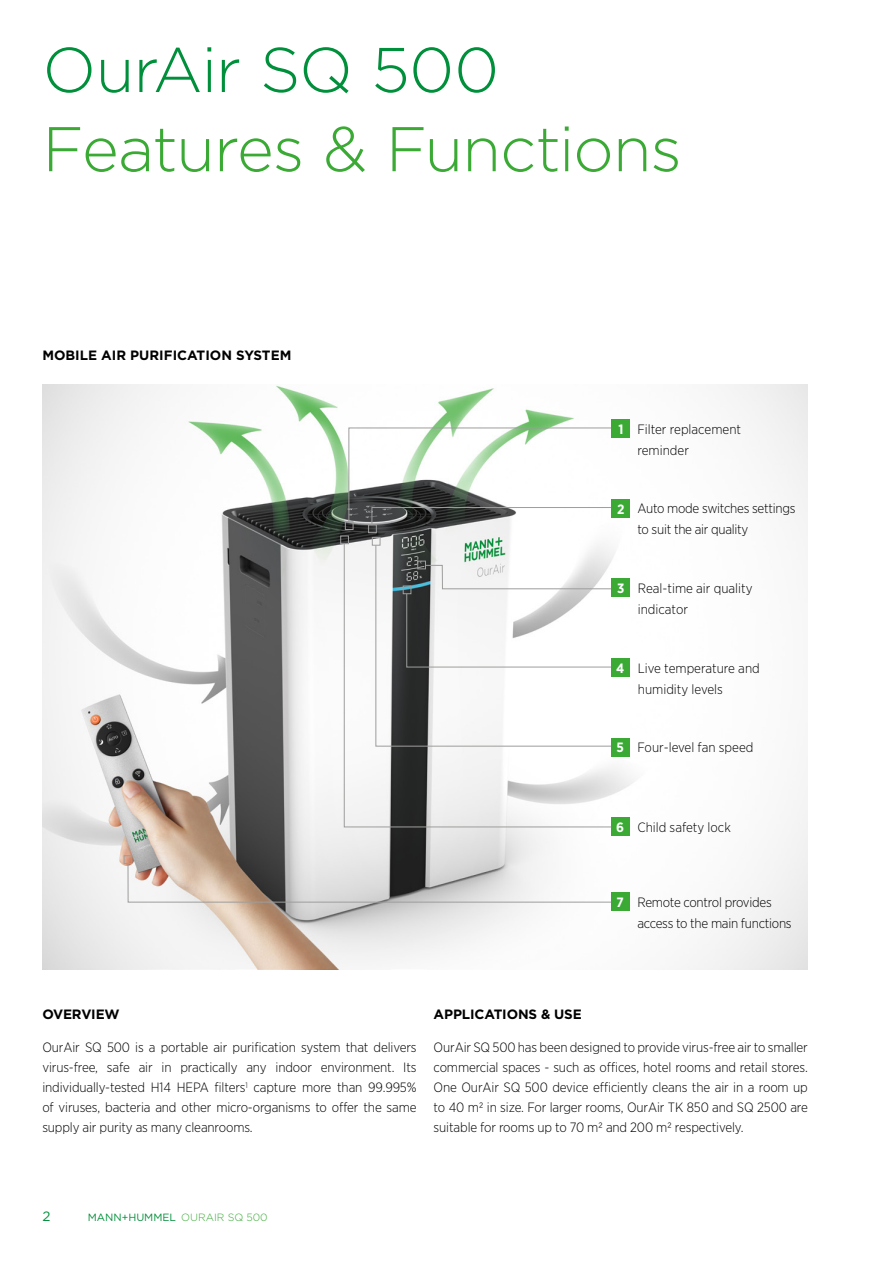
<style>
.page{position:relative;width:893px;height:1263px;background:#fff}
.page>*{position:absolute;margin:0;border:0;box-sizing:border-box;transform-origin:0 0}
.t1{font:300 63px "Gotham";letter-spacing:-.015em;color:#3aaa35}
.t2{font:300 63px "Gotham";letter-spacing:-.015em;color:#008f3a}
.t3{font:300 13.5px/19.8px "Gotham Narrow";letter-spacing:-.01em;color:#000}
.t4{font:700 13.5px "Gotham";letter-spacing:-.01em;color:#000}
.t5{font:700 13.5px "Gotham Narrow";color:#fff}
.t6{font:13.5px "Gotham";color:#008f3a}
.t7{font:10.5px "Gotham";color:#008f3a}
.s1{font-weight:300;color:#3aaa35}
</style>
<div class="page">
<img style="left:42px;top:384px;width:766px;height:585px">
<div style="left:368px;top:524px;width:9px;height:9px;border:1px solid #9d9d9c"></div>
<svg style="left:348px;top:427px;width:272px;height:99px"></svg>
<div style="left:345px;top:521px;width:8px;height:9px;border:1px solid #9d9d9c"></div>
<div style="left:372px;top:537px;width:8px;height:9px;border:1px solid #9d9d9c"></div>
<svg style="left:343px;top:543px;width:279px;height:285px"></svg>
<div style="left:340px;top:536px;width:9px;height:8px;border:1px solid #9d9d9c"></div>
<div style="left:612px;top:420px;width:18px;height:18px;background:#3aaa35"></div>
<div style="left:611px;top:658px;width:18px;height:19px;background:#3aaa35"></div>
<div style="left:612px;top:499px;width:18px;height:18px;background:#3aaa35"></div>
<div style="left:611px;top:738px;width:18px;height:18px;background:#3aaa35"></div>
<div style="left:612px;top:579px;width:18px;height:18px;background:#3aaa35"></div>
<div style="left:611px;top:817px;width:18px;height:19px;background:#3aaa35"></div>
<svg style="left:127px;top:862px;width:490px;height:41px"></svg>
<div style="left:124px;top:855px;width:8px;height:9px;border:1px solid #9d9d9c"></div>
<div style="left:611px;top:893px;width:18px;height:18px;background:#3aaa35"></div>
<h1 class="t2" style="left:43px;top:30px;width:458px">OurAir SQ 500</h1>
<h1 class="t1" style="left:43px;top:109px;width:641px">Features &amp; Functions</h1>
<p class="t4" style="left:42px;top:346px;width:251px">MOBILE AIR PURIFICATION SYSTEM</p>
<p class="t5" style="left:618px;top:421px;width:7px">1</p>
<p class="t3" style="left:637px;top:418px;width:105px;line-height:21px">Filter replacement reminder</p>
<p class="t5" style="left:617px;top:500px;width:9px">2</p>
<p class="t3" style="left:637px;top:498px;width:160px;line-height:21px">Auto mode switches settings to suit the air quality</p>
<p class="t5" style="left:617px;top:580px;width:9px">3</p>
<p class="t3" style="left:638px;top:577px;width:116px;line-height:21px">Real-time air quality indicator</p>
<p class="t5" style="left:616px;top:659px;width:10px">4</p>
<p class="t3" style="left:638px;top:657px;width:123px;line-height:21px">Live temperature and humidity levels</p>
<p class="t5" style="left:616px;top:739px;width:9px">5</p>
<p class="t3" style="left:637px;top:737px;width:118px">Four-level fan speed</p>
<p class="t5" style="left:616px;top:819px;width:9px">6</p>
<p class="t3" style="left:637px;top:817px;width:95px">Child safety lock</p>
<p class="t5" style="left:616px;top:894px;width:9px">7</p>
<p class="t3" style="left:637px;top:891px;width:156px;line-height:21px">Remote control provides access to the main functions</p>
<p class="t4" style="left:42px;top:1005px;width:79px">OVERVIEW</p>
<p class="t3" style="left:42px;top:1037px;width:376px;text-align:justify">OurAir SQ 500 is a portable air purification system that delivers virus-free, safe air in practically any indoor environment. Its individually-tested H14 HEPA filters<sup>1</sup> capture more than 99.995% of viruses, bacteria and other micro-organisms to offer the same supply air purity as many cleanrooms.</p>
<p class="t4" style="left:434px;top:1005px;width:150px">APPLICATIONS &amp; USE</p>
<p class="t3" style="left:434px;top:1037px;width:376px;text-align:justify">OurAir SQ 500 has been designed to provide virus-free air to smaller commercial spaces - such as offices, hotel rooms and retail stores.<br>One OurAir SQ 500 device efficiently cleans the air in a room up to 40 m2 in size. For larger rooms, OurAir TK 850 and SQ 2500 are suitable for rooms up to 70 m2 and 200 m2 respectively.</p>
<p class="t6" style="left:43px;top:1207px;width:10px">2</p>
<p class="t7" style="left:88px;top:1210px;width:181px">MANN+HUMMEL <span class="s1">OURAIR SQ 500</span></p>
</div>
